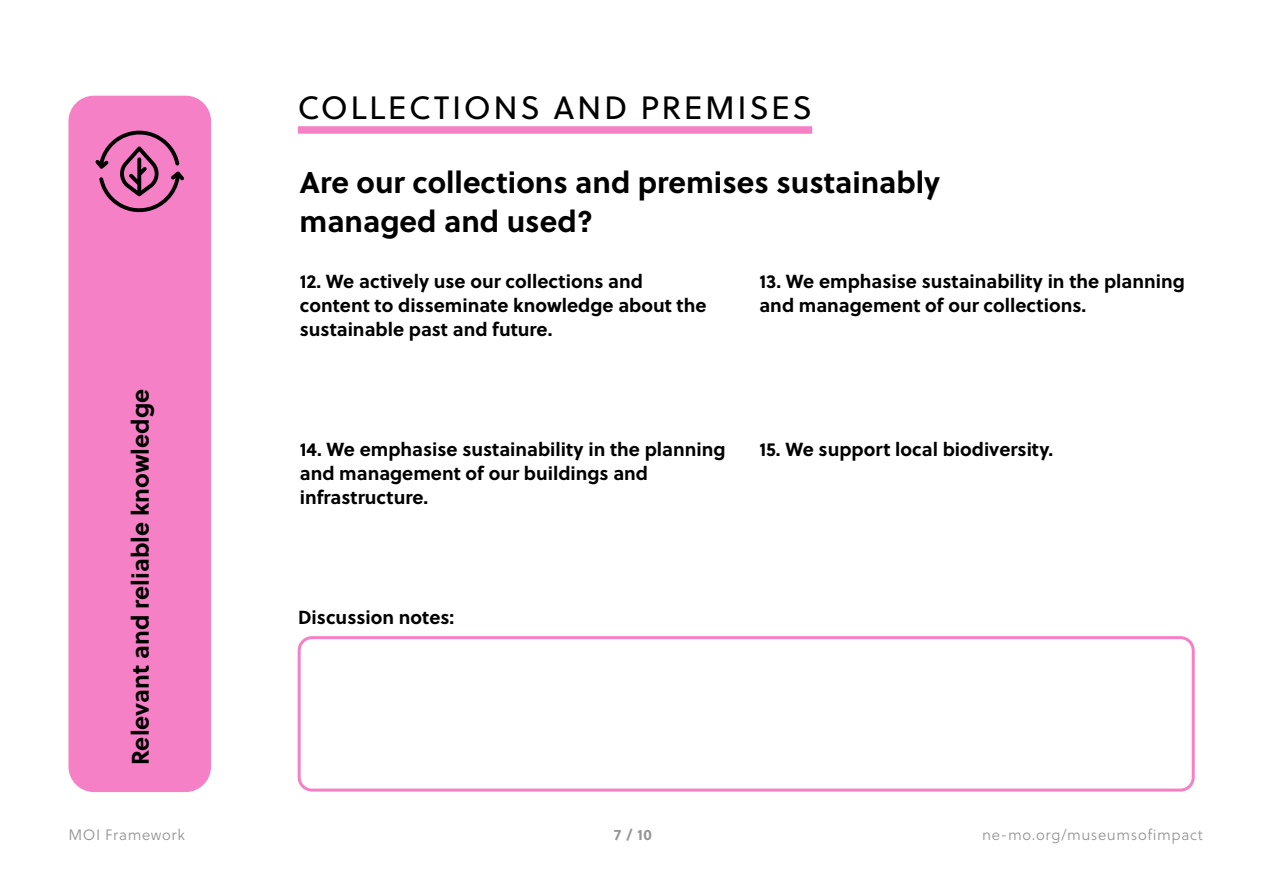
<style>
.page{position:relative;width:1263px;height:893px;background:#fff}
.page>*{position:absolute;margin:0;border:0;box-sizing:border-box;transform-origin:0 0}
.subheader_impact{font:32.25px "Soleil";letter-spacing:.08em;color:#000}
.question_no_underlin{font:700 30px/39px "Soleil";color:#000}
.t1{font:700 24px "Soleil";color:#000}
.statements{font:700 18.9px/24px "Soleil";color:#000}
.t2{font:15px "Soleil Lt";letter-spacing:.04em;color:#949494}
.t3{font:700 15px "Soleil";color:#949494}
</style>
<div class="page">
<div style="left:68px;top:96px;width:143px;height:696px;background:#f680c6;border-radius:26px"></div>
<svg style="left:95px;top:130px;width:89px;height:83px"></svg>
<div style="left:298px;top:126px;width:514px;height:8px;background:#f680c6"></div>
<div style="left:298px;top:636px;width:897px;height:156px;border:3px solid #f680c6;border-radius:13px"></div>
<p class="subheader_impact" style="left:298px;top:85px;width:516px">COLLECTIONS AND PREMISES</p>
<h3 class="question_no_underlin" style="left:300px;top:161px;width:642px">Are our collections and premises sustainably managed and used?</h3>
<p class="t1" style="left:122px;top:765px;width:378px;rotate:-90deg">Relevant and reliable knowledge</p>
<p class="statements" style="left:300px;top:268px;width:408px">12. We actively use our collections and content to disseminate knowledge about the sustainable past and future.</p>
<p class="statements" style="left:759px;top:268px;width:427px">13. We emphasise sustainability in the planning and management of our collections.</p>
<p class="statements" style="left:300px;top:436px;width:427px">14. We emphasise sustainability in the planning and management of our buildings and infrastructure.</p>
<p class="statements" style="left:759px;top:436px;width:295px">15. We support local biodiversity.</p>
<p class="statements" style="left:298px;top:604px;width:158px">Discussion notes:</p>
<p class="t2" style="left:68px;top:824px;width:118px">MOI Framework</p>
<p class="t3" style="left:614px;top:823px;width:39px">7 / 10</p>
<p class="t2" style="left:982px;top:824px;width:222px">ne-mo.org/museumsofimpact</p>
</div>
